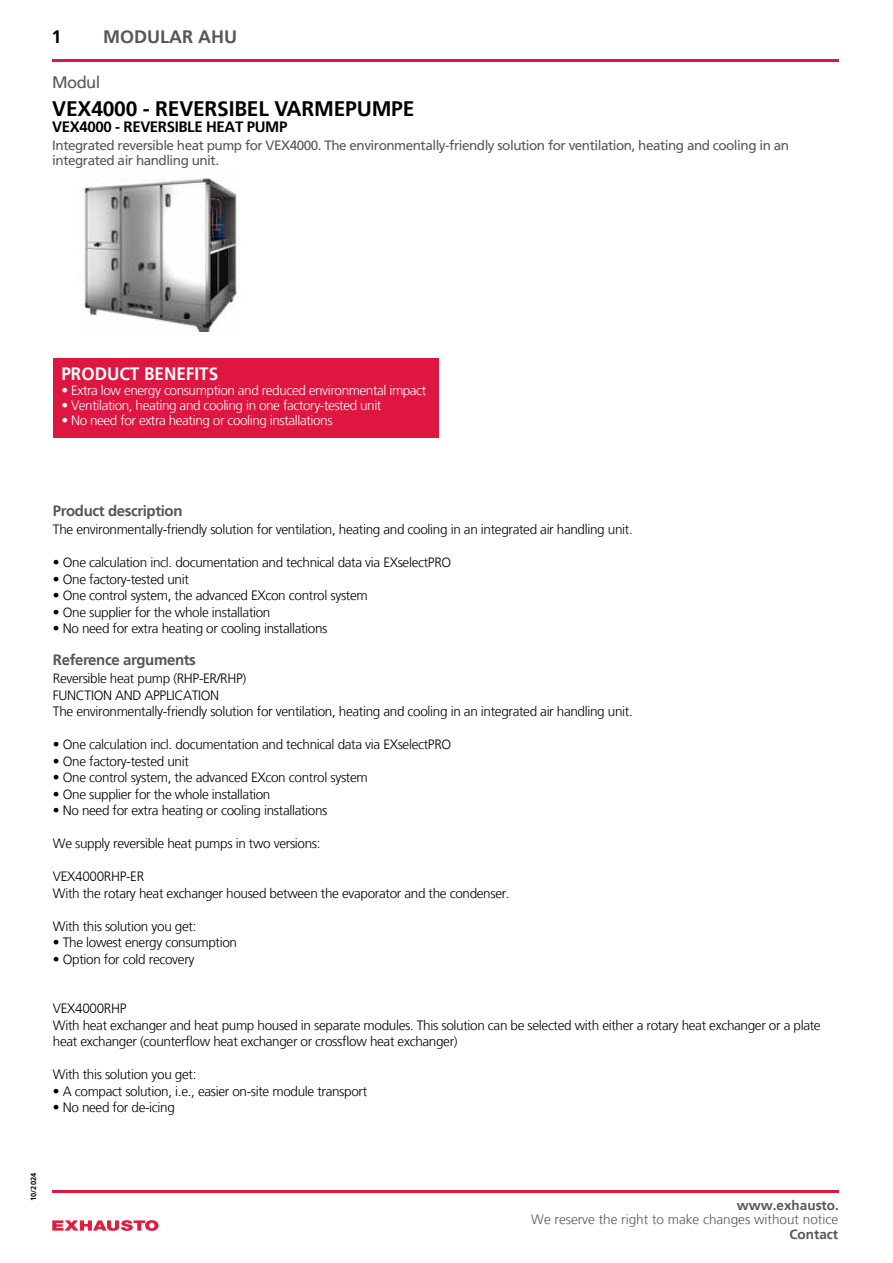
<style>
.page{position:relative;width:893px;height:1263px;background:#fff}
.page>*{position:absolute;margin:0;border:0;box-sizing:border-box;transform-origin:0 0}
.t1{font:700 21px "Frutiger LT";letter-spacing:-.01em;color:#000}
.t2{font:700 18px "Frutiger LT";color:#fff;scale:.95 1}
.t3{font:700 18px "Frutiger LT";color:#575756}
.t4{font:700 18px "Frutiger LT";color:#000}
.t5{font:16.5px "Frutiger LT";letter-spacing:-.035em;color:#575756}
.t6{font:700 15px "Frutiger LT";letter-spacing:-.025em;color:#575756}
.t7{font:700 15px "Frutiger LT";letter-spacing:-.025em;color:#000}
.t8{font:300 13.5px/16.5px "Frutiger LT";letter-spacing:-.025em;color:#000}
.t9{font:300 13.5px "Frutiger LT";letter-spacing:-.03em;color:#fff}
.t10{font:13.5px/15px "Frutiger LT";letter-spacing:-.035em;color:#575756}
.t11{font:300 13.5px "Frutiger LT";color:#575756}
.t12{font:700 13.5px "Frutiger LT";color:#575756}
.t13{font:700 7.5px "Frutiger LT";color:#000}
</style>
<div class="page">
<div style="left:53px;top:358px;width:386px;height:79px;background:#df1641"></div>
<svg style="left:52px;top:1220px;width:107px;height:11px"></svg>
<hr style="left:52px;top:60px;width:787px;height:2px;background:#df1641">
<img style="left:79px;top:178px;width:162px;height:154px">
<hr style="left:52px;top:1190px;width:787px;height:2px;background:#df1641">
<h2 class="t4" style="left:52px;top:27px;width:12px">1</h2>
<h2 class="t3" style="left:103px;top:27px;width:135px">MODULAR AHU</h2>
<p class="t5" style="left:52px;top:73px;width:50px">Modul</p>
<h1 class="t1" style="left:52px;top:96px;width:364px">VEX4000 - REVERSIBEL VARMEPUMPE</h1>
<p class="t7" style="left:52px;top:118px;width:237px">VEX4000 - REVERSIBLE HEAT PUMP</p>
<p class="t10" style="left:52px;top:138px;width:738px">Integrated reversible heat pump for VEX4000. The environmentally-friendly solution for ventilation, heating and cooling in an integrated air handling unit.</p>
<h2 class="t2" style="left:61px;top:363px;width:167px">PRODUCT BENEFITS</h2>
<p class="t9" style="left:61px;top:382px;width:366px">• Extra low energy consumption and reduced environmental impact</p>
<p class="t9" style="left:61px;top:397px;width:322px">• Ventilation, heating and cooling in one factory-tested unit</p>
<p class="t9" style="left:61px;top:412px;width:273px">• No need for extra heating or cooling installations</p>
<p class="t6" style="left:53px;top:502px;width:131px">Product description</p>
<p class="t8" style="left:53px;top:522px;width:581px">The environmentally-friendly solution for ventilation, heating and cooling in an integrated air handling unit.</p>
<p class="t8" style="left:53px;top:555px;width:400px">• One calculation incl. documentation and technical data via EXselectPRO</p>
<p class="t8" style="left:53px;top:571px;width:137px">• One factory-tested unit</p>
<p class="t8" style="left:53px;top:588px;width:316px">• One control system, the advanced EXcon control system</p>
<p class="t8" style="left:53px;top:604px;width:219px">• One supplier for the whole installation</p>
<p class="t8" style="left:53px;top:621px;width:276px">• No need for extra heating or cooling installations</p>
<p class="t6" style="left:53px;top:651px;width:145px">Reference arguments</p>
<p class="t8" style="left:53px;top:671px;width:581px">Reversible heat pump (RHP-ER/RHP)<br>FUNCTION AND APPLICATION<br>The environmentally-friendly solution for ventilation, heating and cooling in an integrated air handling unit.</p>
<p class="t8" style="left:53px;top:737px;width:400px">• One calculation incl. documentation and technical data via EXselectPRO</p>
<p class="t8" style="left:53px;top:753px;width:137px">• One factory-tested unit</p>
<p class="t8" style="left:53px;top:770px;width:316px">• One control system, the advanced EXcon control system</p>
<p class="t8" style="left:53px;top:786px;width:219px">• One supplier for the whole installation</p>
<p class="t8" style="left:53px;top:803px;width:276px">• No need for extra heating or cooling installations</p>
<p class="t8" style="left:53px;top:836px;width:269px">We supply reversible heat pumps in two versions:</p>
<p class="t8" style="left:53px;top:869px;width:458px">VEX4000RHP-ER<br>With the rotary heat exchanger housed between the evaporator and the condenser.</p>
<p class="t8" style="left:53px;top:918px;width:145px">With this solution you get:</p>
<p class="t8" style="left:53px;top:935px;width:186px">• The lowest energy consumption</p>
<p class="t8" style="left:53px;top:951px;width:143px">• Option for cold recovery</p>
<p class="t8" style="left:53px;top:1001px;width:769px">VEX4000RHP<br>With heat exchanger and heat pump housed in separate modules. This solution can be selected with either a rotary heat exchanger or a plate heat exchanger (counterflow heat exchanger or crossflow heat exchanger)</p>
<p class="t8" style="left:53px;top:1067px;width:145px">With this solution you get:</p>
<p class="t8" style="left:53px;top:1083px;width:316px">• A compact solution, i.e., easier on-site module transport</p>
<p class="t8" style="left:53px;top:1100px;width:123px">• No need for de-icing</p>
<p class="t13" style="left:29px;top:1201px;width:29px;rotate:-90deg">10/2024</p>
<p class="t12" style="left:737px;top:1198px;width:104px">www.exhausto.</p>
<p class="t11" style="left:531px;top:1212px;width:308px">We reserve the right to make changes without notice</p>
<p class="t12" style="left:789px;top:1226px;width:50px">Contact</p>
</div>
